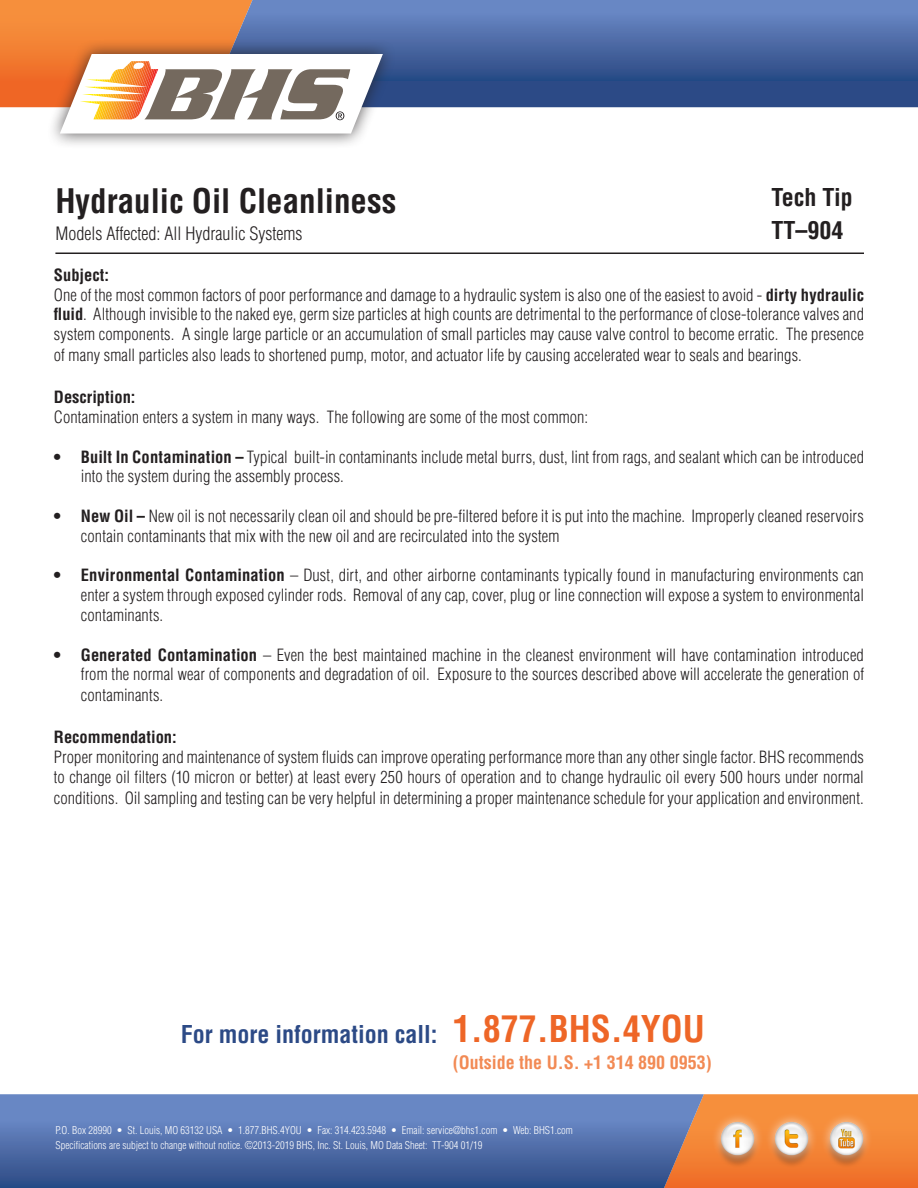
<style>
.page{position:relative;width:918px;height:1188px;background:#fff}
.page>*{position:absolute;margin:0;border:0;box-sizing:border-box;transform-origin:0 0}
.t1{font:700 condensed 36px "Helvetica LT Std";color:#ee6627}
.t2{font:700 condensed 33px "Helvetica LT Std";color:#231f20}
.t3{font:700 condensed 24px "Helvetica LT Std";color:#2c4a86}
.t4{font:700 condensed 24px "Helvetica LT Std";color:#231f20}
.t5{font:300 condensed 18px "Helvetica LT Std";color:#231f20}
.t6{font:700 condensed 18px "Helvetica LT Std";color:#f28a54}
.t7{font:300 condensed 16.5px/19.8px "Helvetica LT Std";letter-spacing:.01em;color:#231f20;text-align:justify}
.t8{font:700 condensed 16.5px "Helvetica LT Std";color:#231f20}
.t9{font:300 condensed 10.5px/15px "Helvetica LT Std";color:#fff}
.s1{font-weight:700}
</style>
<div class="page">
<svg style="left:385px;top:0;width:533px;height:107px;background:#45649f"></svg>
<svg style="left:704px;top:1094px;width:214px;height:94px;background:#f38034"></svg>
<svg style="left:0;top:1094px;width:704px;height:94px;background:#5571aa"></svg>
<div style="left:47px;top:39px;width:349px;height:110px;background:#231f20;opacity:.75"></div>
<svg style="left:0;top:0;width:385px;height:134px"></svg>
<img style="left:706px;top:1108px;width:55px;height:62px">
<img style="left:761px;top:1108px;width:55px;height:62px">
<img style="left:816px;top:1108px;width:62px;height:62px">
<hr style="left:55px;top:253px;width:809px;height:1px;background:#231f20">
<p class="t2" style="left:55px;top:180px;width:342px">Hydraulic Oil Cleanliness</p>
<p class="t4" style="left:772px;top:182px;width:83px">Tech Tip</p>
<p class="t5" style="left:55px;top:223px;width:248px">Models Affected: All Hydraulic Systems</p>
<p class="t4" style="left:772px;top:215px;width:73px">TT–904</p>
<p class="t8" style="left:54px;top:264px;width:57px">Subject:</p>
<p class="t7" style="left:54px;top:284px;width:812px;line-height:20.2px">One of the most common factors of poor performance and damage to a hydraulic system is also one of the easiest to avoid - <span class="s1">dirty hydraulic fluid</span>. Although invisible to the naked eye, germ size particles at high counts are detrimental to the performance of close-tolerance valves and system components. A single large particle or an accumulation of small particles may cause valve control to become erratic. The presence of many small particles also leads to shortened pump, motor, and actuator life by causing accelerated wear to seals and bearings.</p>
<p class="t8" style="left:54px;top:387px;width:83px">Description:</p>
<p class="t7" style="left:54px;top:407px;width:536px">Contamination enters a system in many ways. The following are some of the most common:</p>
<p class="t7" style="left:81px;top:447px;width:785px;text-indent:-27px"><span class="s1">• Built In Contamination –</span> Typical built-in contaminants include metal burrs, dust, lint from rags, and sealant which can be introduced into the system during the assembly process.</p>
<p class="t7" style="left:81px;top:506px;width:784px;text-indent:-27px"><span class="s1">• New Oil –</span> New oil is not necessarily clean oil and should be pre-filtered before it is put into the machine. Improperly cleaned reservoirs contain contaminants that mix with the new oil and are recirculated into the system</p>
<p class="t7" style="left:81px;top:565px;width:785px;text-indent:-27px"><span class="s1">• Environmental Contamination</span> – Dust, dirt, and other airborne contaminants typically found in manufacturing environments can enter a system through exposed cylinder rods. Removal of any cap, cover, plug or line connection will expose a system to environmental contaminants.</p>
<p class="t7" style="left:81px;top:644px;width:785px;line-height:20.4px;text-indent:-27px"><span class="s1">• Generated Contamination</span> – Even the best maintained machine in the cleanest environment will have contamination introduced from the normal wear of components and degradation of oil. Exposure to the sources described above will accelerate the generation of contaminants.</p>
<p class="t8" style="left:54px;top:727px;width:124px">Recommendation:</p>
<p class="t7" style="left:54px;top:747px;width:812px;line-height:20.4px">Proper monitoring and maintenance of system fluids can improve operating performance more than any other single factor. BHS recommends to change oil filters (10 micron or better) at least every 250 hours of operation and to change hydraulic oil every 500 hours under normal conditions. Oil sampling and testing can be very helpful in determining a proper maintenance schedule for your application and environment.</p>
<p class="t3" style="left:181px;top:1019px;width:258px">For more information call:</p>
<p class="t1" style="left:453px;top:1007px;width:253px">1.877.BHS.4YOU</p>
<p class="t6" style="left:453px;top:1051px;width:260px">(Outside the U.S. +1 314 890 0953)</p>
<p class="t9" style="left:55px;top:1122px;width:519px">P.O. Box 28990 • St. Louis, MO 63132 USA • 1.877.BHS.4YOU • Fax: 314.423.5948 • Email: service@bhs1.com • Web: BHS1.com<br>Specifications are subject to change without notice. ©2013-2019 BHS, Inc. St. Louis, MO Data Sheet: TT-904 01/19</p>
</div>
